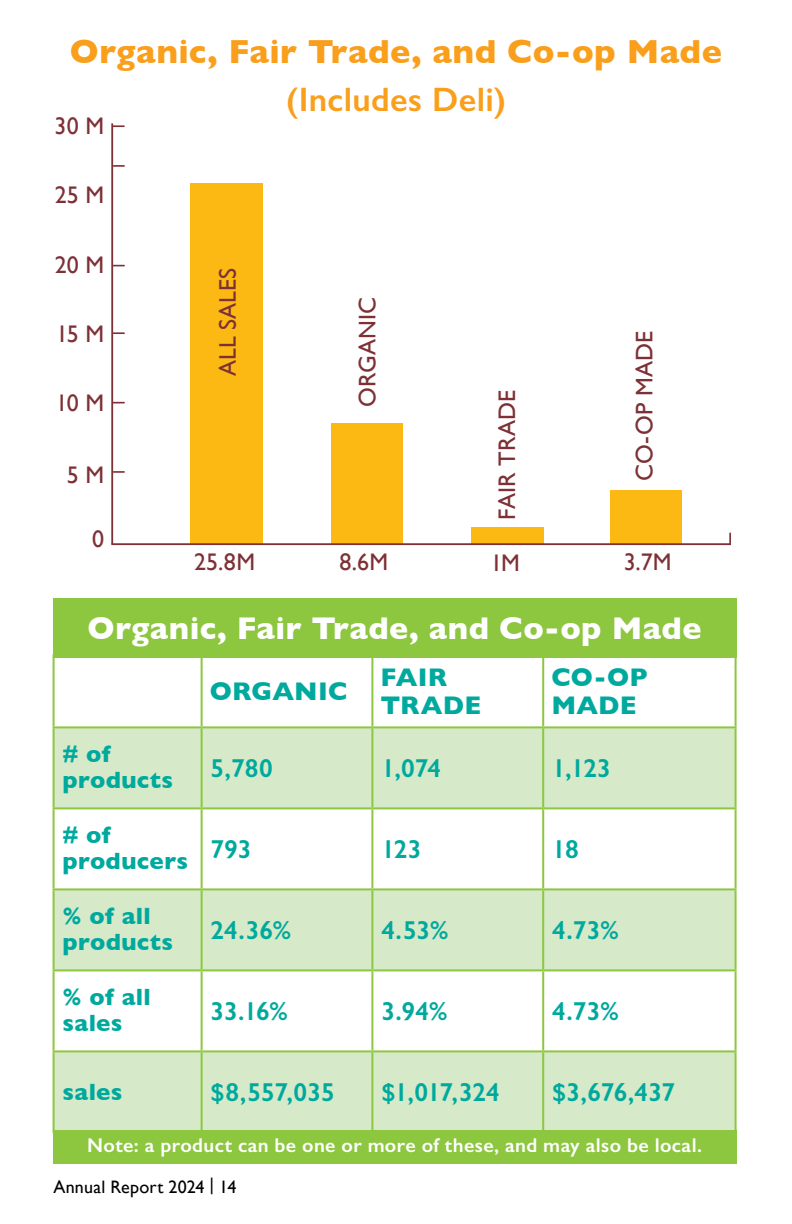
<style>
.page{position:relative;width:792px;height:1224px;background:#fff}
.page>*{position:absolute;margin:0;border:0;box-sizing:border-box;transform-origin:0 0}
.t1{font:700 34px "Gill Sans";letter-spacing:.015em;color:#f99f1c}
.t2{font:600 34px "Gill Sans";letter-spacing:.01em;color:#f99f1c}
.t3{font:700 32px "Gill Sans";letter-spacing:.015em;color:#fff}
.t4{font:600 26px "Gill Sans";letter-spacing:-.005em;color:#00a99d}
.t5{font:700 26px/28px "Gill Sans";letter-spacing:.005em;color:#00a99d}
.t6{font:24px "Gill Sans";letter-spacing:.005em;color:#7d3136}
.t7{font:700 24px/26px "Gill Sans";letter-spacing:.015em;color:#00a99d}
.t8{font:600 20px "Gill Sans";letter-spacing:.02em;color:#fff}
.t9{font:18px "Gill Sans";letter-spacing:.01em;color:#000}
</style>
<div class="page">
<div style="left:190px;top:183px;width:72px;height:361px;background:#fdb913"></div>
<div style="left:331px;top:423px;width:72px;height:121px;background:#fdb913"></div>
<div style="left:471px;top:527px;width:72px;height:17px;background:#fdb913"></div>
<div style="left:610px;top:490px;width:72px;height:54px;background:#fdb913"></div>
<svg style="left:113px;top:125px;width:11px;height:2px"></svg>
<svg style="left:114px;top:332px;width:10px;height:2px"></svg>
<svg style="left:114px;top:471px;width:10px;height:2px"></svg>
<hr style="left:111px;top:123px;width:2px;height:421px;background:#7d3136">
<hr style="left:111px;top:543px;width:620px;height:2px;background:#7d3136">
<svg style="left:729px;top:533px;width:2px;height:11px"></svg>
<svg style="left:55px;top:728px;width:680px;height:402px;fill:#d6eaca"></svg>
<hr style="left:53px;top:656px;width:2px;height:70px;background:#8dc63f">
<hr style="left:201px;top:656px;width:2px;height:70px;background:#8dc63f">
<hr style="left:371px;top:656px;width:2px;height:70px;background:#8dc63f">
<hr style="left:542px;top:656px;width:2px;height:70px;background:#8dc63f">
<hr style="left:735px;top:656px;width:2px;height:70px;background:#8dc63f">
<hr style="left:53px;top:726px;width:149px;height:2px;background:#8dc63f">
<hr style="left:53px;top:728px;width:2px;height:79px;background:#8dc63f">
<hr style="left:202px;top:726px;width:170px;height:2px;background:#8dc63f">
<hr style="left:201px;top:728px;width:2px;height:79px;background:#8dc63f">
<hr style="left:372px;top:726px;width:171px;height:2px;background:#8dc63f">
<hr style="left:371px;top:728px;width:2px;height:79px;background:#8dc63f">
<hr style="left:543px;top:726px;width:194px;height:2px;background:#8dc63f">
<hr style="left:542px;top:728px;width:2px;height:79px;background:#8dc63f">
<hr style="left:735px;top:728px;width:2px;height:79px;background:#8dc63f">
<hr style="left:53px;top:807px;width:149px;height:2px;background:#8dc63f">
<hr style="left:53px;top:809px;width:2px;height:79px;background:#8dc63f">
<hr style="left:202px;top:807px;width:170px;height:2px;background:#8dc63f">
<hr style="left:201px;top:809px;width:2px;height:79px;background:#8dc63f">
<hr style="left:372px;top:807px;width:171px;height:2px;background:#8dc63f">
<hr style="left:371px;top:809px;width:2px;height:79px;background:#8dc63f">
<hr style="left:543px;top:807px;width:194px;height:2px;background:#8dc63f">
<hr style="left:542px;top:809px;width:2px;height:79px;background:#8dc63f">
<hr style="left:735px;top:809px;width:2px;height:79px;background:#8dc63f">
<hr style="left:53px;top:888px;width:149px;height:2px;background:#8dc63f">
<hr style="left:53px;top:890px;width:2px;height:79px;background:#8dc63f">
<hr style="left:202px;top:888px;width:170px;height:2px;background:#8dc63f">
<hr style="left:201px;top:890px;width:2px;height:79px;background:#8dc63f">
<hr style="left:372px;top:888px;width:171px;height:2px;background:#8dc63f">
<hr style="left:371px;top:890px;width:2px;height:79px;background:#8dc63f">
<hr style="left:543px;top:888px;width:194px;height:2px;background:#8dc63f">
<hr style="left:542px;top:890px;width:2px;height:79px;background:#8dc63f">
<hr style="left:735px;top:890px;width:2px;height:79px;background:#8dc63f">
<hr style="left:53px;top:969px;width:149px;height:2px;background:#8dc63f">
<hr style="left:53px;top:971px;width:2px;height:79px;background:#8dc63f">
<hr style="left:202px;top:969px;width:170px;height:2px;background:#8dc63f">
<hr style="left:201px;top:971px;width:2px;height:79px;background:#8dc63f">
<hr style="left:372px;top:969px;width:171px;height:2px;background:#8dc63f">
<hr style="left:371px;top:971px;width:2px;height:79px;background:#8dc63f">
<hr style="left:543px;top:969px;width:194px;height:2px;background:#8dc63f">
<hr style="left:542px;top:971px;width:2px;height:79px;background:#8dc63f">
<hr style="left:735px;top:971px;width:2px;height:79px;background:#8dc63f">
<hr style="left:53px;top:1050px;width:149px;height:2px;background:#8dc63f">
<hr style="left:53px;top:1052px;width:2px;height:79px;background:#8dc63f">
<hr style="left:202px;top:1050px;width:170px;height:2px;background:#8dc63f">
<hr style="left:201px;top:1052px;width:2px;height:79px;background:#8dc63f">
<hr style="left:372px;top:1050px;width:171px;height:2px;background:#8dc63f">
<hr style="left:371px;top:1052px;width:2px;height:79px;background:#8dc63f">
<hr style="left:543px;top:1050px;width:194px;height:2px;background:#8dc63f">
<hr style="left:542px;top:1052px;width:2px;height:79px;background:#8dc63f">
<hr style="left:735px;top:1052px;width:2px;height:79px;background:#8dc63f">
<div style="left:53px;top:598px;width:684px;height:59px;background:#8dc63f"></div>
<div style="left:53px;top:1130px;width:684px;height:33px;background:#8dc63f"></div>
<svg style="left:114px;top:165px;width:10px;height:2px"></svg>
<h1 class="t1" style="left:70px;top:25px;width:654px">Organic, Fair Trade, and Co-op Made</h1>
<h1 class="t2" style="left:286px;top:79px;width:221px">(Includes Deli)</h1>
<p class="t6" style="left:55px;top:112px;width:51px">30 M</p>
<p class="t6" style="left:55px;top:180px;width:51px">25 M</p>
<p class="t6" style="left:55px;top:251px;width:51px">20 M</p>
<p class="t6" style="left:56px;top:320px;width:50px">15 M</p>
<p class="t6" style="left:56px;top:388px;width:50px">10 M</p>
<p class="t6" style="left:67px;top:460px;width:39px">5 M</p>
<p class="t6" style="left:92px;top:524px;width:13px">0</p>
<p class="t6" style="left:213px;top:376px;width:110px;rotate:-90deg">ALL SALES</p>
<p class="t6" style="left:194px;top:548px;width:63px">25.8M</p>
<p class="t6" style="left:353px;top:407px;width:111px;rotate:-90deg">ORGANIC</p>
<p class="t6" style="left:493px;top:520px;width:132px;rotate:-90deg">FAIR TRADE</p>
<p class="t6" style="left:630px;top:481px;width:151px;rotate:-90deg">CO-OP MADE</p>
<p class="t6" style="left:339px;top:547px;width:50px">8.6M</p>
<p class="t6" style="left:490px;top:549px;width:31px">1M</p>
<p class="t6" style="left:624px;top:548px;width:49px">3.7M</p>
<p class="t3" style="left:88px;top:603px;width:615px">Organic, Fair Trade, and Co-op Made</p>
<p class="t7" style="left:63px;top:740px;width:112px"># of products</p>
<p class="t5" style="left:210px;top:677px;width:139px">ORGANIC</p>
<p class="t5" style="left:381px;top:663px;width:102px">FAIR<br>TRADE</p>
<p class="t5" style="left:551px;top:663px;width:98px">CO-OP<br>MADE</p>
<p class="t4" style="left:211px;top:753px;width:64px">5,780</p>
<p class="t4" style="left:381px;top:753px;width:61px">1,074</p>
<p class="t4" style="left:552px;top:753px;width:60px">1,123</p>
<p class="t7" style="left:63px;top:821px;width:190px"># of<br>producers <sup>793</sup></p>
<p class="t4" style="left:381px;top:834px;width:42px">123</p>
<p class="t4" style="left:552px;top:834px;width:28px">18</p>
<p class="t7" style="left:63px;top:902px;width:112px">% of all products</p>
<p class="t7" style="left:63px;top:983px;width:90px">% of all sales</p>
<p class="t4" style="left:211px;top:915px;width:82px">24.36%</p>
<p class="t4" style="left:381px;top:915px;width:69px">4.53%</p>
<p class="t4" style="left:552px;top:915px;width:68px">4.73%</p>
<p class="t4" style="left:211px;top:996px;width:79px">33.16%</p>
<p class="t4" style="left:381px;top:996px;width:68px">3.94%</p>
<p class="t4" style="left:552px;top:996px;width:68px">4.73%</p>
<p class="t7" style="left:63px;top:1079px;width:61px">sales</p>
<p class="t4" style="left:211px;top:1077px;width:126px">$8,557,035</p>
<p class="t4" style="left:381px;top:1077px;width:120px">$1,017,324</p>
<p class="t4" style="left:552px;top:1077px;width:125px">$3,676,437</p>
<p class="t8" style="left:87px;top:1133px;width:617px">Note: a product can be one or more of these, and may also be local.</p>
<p class="t9" style="left:53px;top:1176px;width:185px">Annual Report 2024 | 14</p>
</div>
